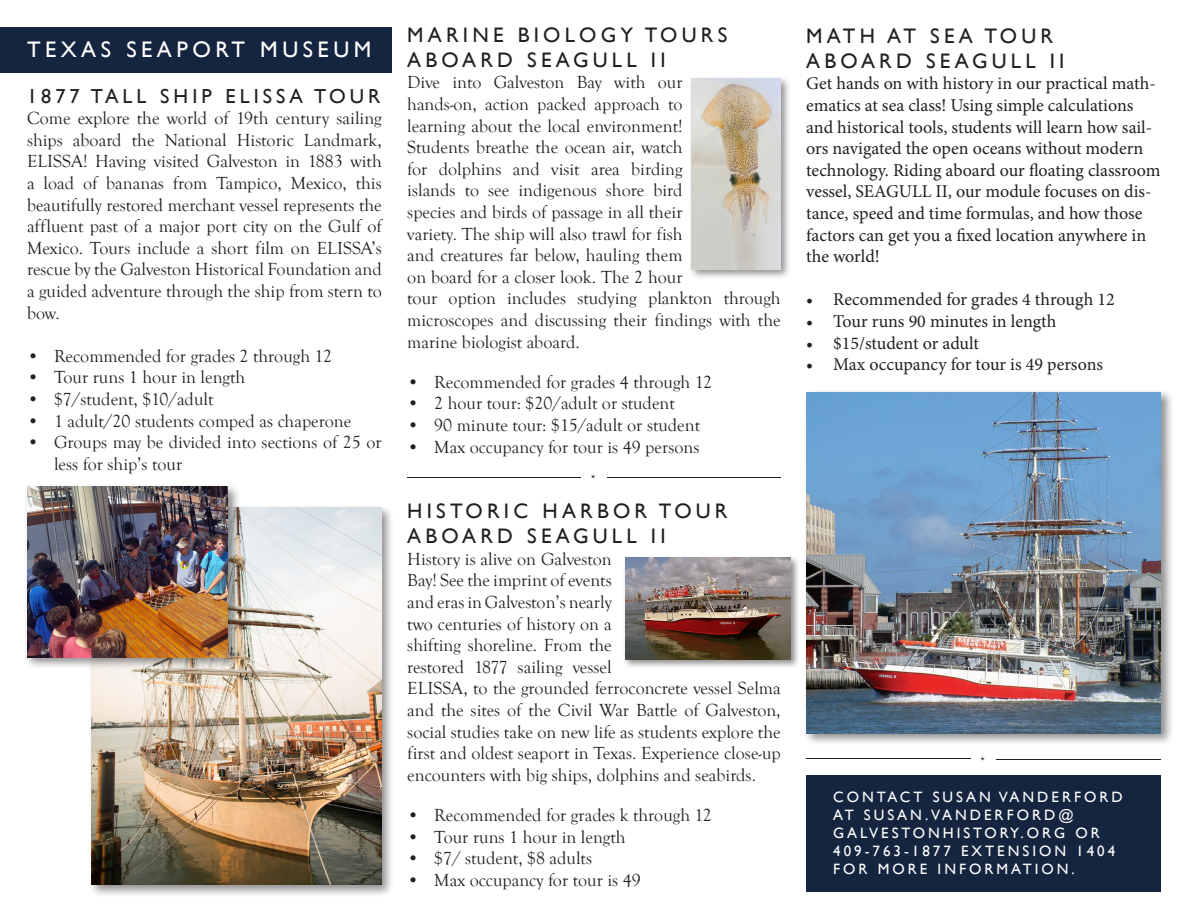
<style>
.page{position:relative;width:1188px;height:918px;background:#fff}
.page>*{position:absolute;margin:0;border:0;box-sizing:border-box;transform-origin:0 0}
.t1{font:22.5px "Gill Sans";letter-spacing:.2em;color:#fff}
.t2{font:21px/25.2px "Gill Sans";letter-spacing:.2em;color:#231f20}
.t3{font:20.25px "Gill Sans";letter-spacing:.2em;color:#231f20}
.t4{font:18px/21.6px "Goudy Old Style T";color:#231f20}
.t5{font:18px/21.6px "Minion Pro";color:#231f20}
.t6{font:15px/18px "Gill Sans";letter-spacing:.2em;color:#fff}
</style>
<div class="page">
<div style="left:0;top:28px;width:392px;height:45px;background:#152540"></div>
<hr style="left:407px;top:477px;width:174px;height:1px;background:#231f20">
<hr style="left:607px;top:478px;width:174px;height:1px;background:#231f20">
<div style="left:623px;top:555px;width:177px;height:114px;background:#231f20;opacity:.5"></div>
<img style="left:625px;top:558px;width:165px;height:101px">
<div style="left:803px;top:389px;width:371px;height:358px;background:#231f20;opacity:.5"></div>
<img style="left:806px;top:392px;width:355px;height:341px">
<hr style="left:806px;top:759px;width:165px;height:1px;background:#231f20">
<hr style="left:996px;top:759px;width:165px;height:1px;background:#231f20">
<div style="left:806px;top:776px;width:355px;height:116px;background:#152540"></div>
<div style="left:88px;top:504px;width:307px;height:393px;background:#231f20;opacity:.5"></div>
<img style="left:92px;top:508px;width:290px;height:377px">
<div style="left:24px;top:483px;width:217px;height:187px;background:#231f20;opacity:.5"></div>
<img style="left:27px;top:487px;width:201px;height:170px">
<div style="left:688px;top:76px;width:104px;height:205px;background:#231f20;opacity:.5"></div>
<img style="left:691px;top:79px;width:90px;height:190px">
<p class="t1" style="left:27px;top:36px;width:346px">TEXAS SEAPORT MUSEUM</p>
<p class="t3" style="left:27px;top:84px;width:355px">1877 TALL SHIP ELISSA TOUR</p>
<p class="t4" style="left:27px;top:108px;width:356px;text-align:justify">Come explore the world of 19th century sailing ships aboard the National Historic Landmark, ELISSA! Having visited Galveston in 1883 with a load of bananas from Tampico, Mexico, this beautifully restored merchant vessel represents the affluent past of a major port city on the Gulf of Mexico. Tours include a short film on ELISSA’s rescue by the Galveston Historical Foundation and a guided adventure through the ship from stern to bow.</p>
<p class="t4" style="left:27px;top:345px;width:307px">• Recommended for grades 2 through 12</p>
<p class="t4" style="left:27px;top:367px;width:220px">• Tour runs 1 hour in length</p>
<p class="t4" style="left:27px;top:389px;width:188px">• $7/student, $10/adult</p>
<p class="t4" style="left:27px;top:410px;width:326px">• 1 adult/20 students comped as chaperone</p>
<p class="t4" style="left:54px;top:432px;width:329px;text-indent:-27px">• Groups may be divided into sections of 25 or less for ship’s tour</p>
<p class="t2" style="left:407px;top:22px;width:322px">MARINE BIOLOGY TOURS<br>ABOARD SEAGULL II</p>
<p class="t4" style="left:407px;top:72px;width:375px">Dive into Galveston Bay with our<br>hands-on, action packed approach to<br>learning about the local environment!<br>Students breathe the ocean air, watch<br>for dolphins and visit area birding<br>islands to see indigenous shore bird<br>species and birds of passage in all their<br>variety. The ship will also trawl for fish<br>and creatures far below, hauling them<br>on board for a closer look. The 2 hour<br>tour option includes studying plankton through microscopes and discussing their findings with the marine biologist aboard.</p>
<p class="t4" style="left:407px;top:371px;width:307px">• Recommended for grades 4 through 12</p>
<p class="t4" style="left:407px;top:393px;width:269px">• 2 hour tour: $20/adult or student</p>
<p class="t4" style="left:407px;top:415px;width:294px">• 90 minute tour: $15/adult or student</p>
<p class="t4" style="left:407px;top:436px;width:294px">• Max occupancy for tour is 49 persons</p>
<p class="t2" style="left:407px;top:499px;width:322px">HISTORIC HARBOR TOUR<br>ABOARD SEAGULL II</p>
<p class="t4" style="left:407px;top:548px;width:375px">History is alive on Galveston<br>Bay! See the imprint of events<br>and eras in Galveston’s nearly<br>two centuries of history on a<br>shifting shoreline. From the<br>restored 1877 sailing vessel<br>ELISSA, to the grounded ferroconcrete vessel Selma and the sites of the Civil War Battle of Galveston, social studies take on new life as students explore the first and oldest seaport in Texas. Experience close-up encounters with big ships, dolphins and seabirds.</p>
<p class="t4" style="left:407px;top:805px;width:306px">• Recommended for grades k through 12</p>
<p class="t4" style="left:407px;top:826px;width:220px">• Tour runs 1 hour in length</p>
<p class="t4" style="left:407px;top:848px;width:186px">• $7/ student, $8 adults</p>
<p class="t4" style="left:407px;top:869px;width:235px">• Max occupancy for tour is 49</p>
<p class="t2" style="left:806px;top:23px;width:260px">MATH AT SEA TOUR<br>ABOARD SEAGULL II</p>
<p class="t5" style="left:806px;top:73px;width:356px">Get hands on with history in our practical math&shy;ematics at sea class! Using simple calculations and historical tools, students will learn how sail&shy;ors navigated the open oceans without modern technology. Riding aboard our floating classroom vessel, SEAGULL II, our module focuses on dis&shy;tance, speed and time formulas, and how those factors can get you a fixed location anywhere in the world!</p>
<p class="t5" style="left:806px;top:289px;width:310px">• Recommended for grades 4 through 12</p>
<p class="t5" style="left:806px;top:310px;width:252px">• Tour runs 90 minutes in length</p>
<p class="t5" style="left:806px;top:332px;width:174px">• $15/student or adult</p>
<p class="t5" style="left:806px;top:354px;width:298px">• Max occupancy for tour is 49 persons</p>
<p class="t6" style="left:833px;top:788px;width:291px">CONTACT SUSAN VANDERFORD</p>
<p class="t6" style="left:833px;top:806px;width:268px">AT SUSAN.VANDERFORD@<br>GALVESTONHISTORY.ORG OR</p>
<p class="t6" style="left:833px;top:842px;width:284px">409-763-1877 EXTENSION 1404</p>
<p class="t6" style="left:833px;top:860px;width:243px">FOR MORE INFORMATION.</p>
</div>
